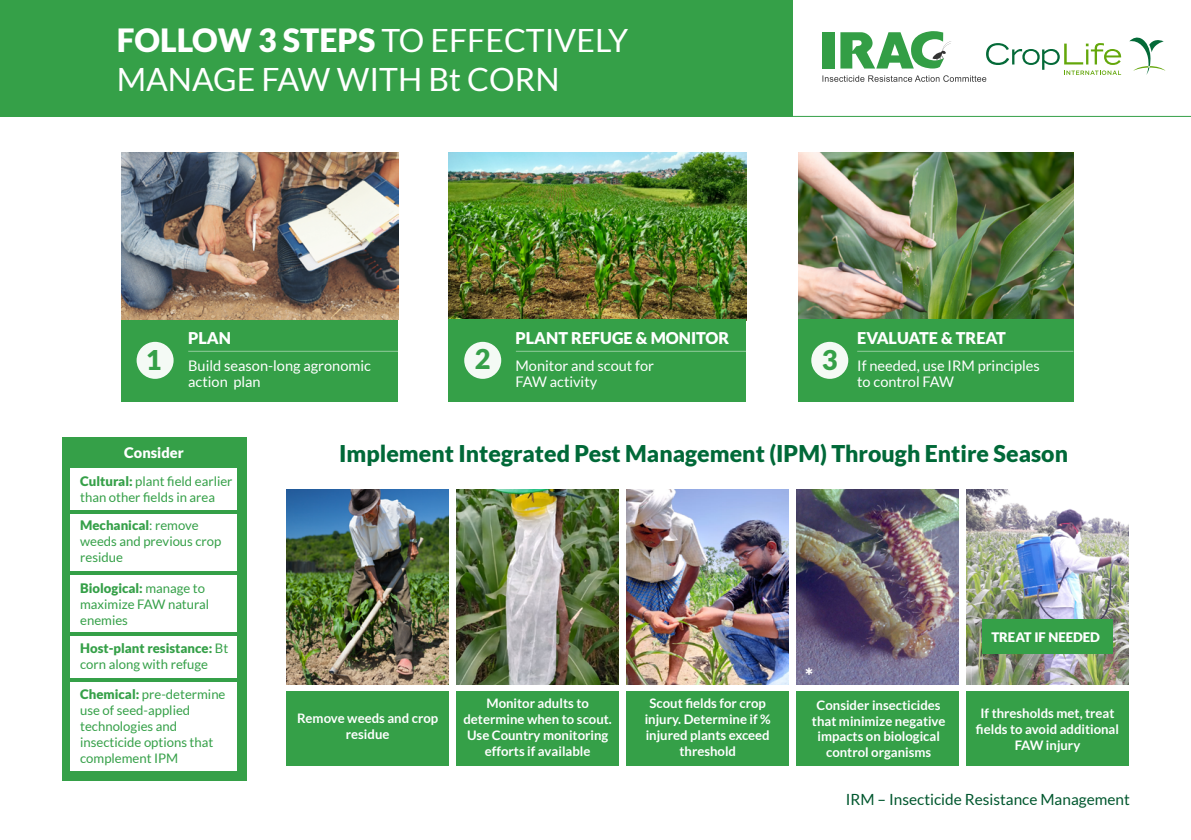
<style>
.page{position:relative;width:1191px;height:840px;background:#fff}
.page>*{position:absolute;margin:0;border:0;box-sizing:border-box;transform-origin:0 0}
.t1{font:32px/38.4px "Lato";color:#fff}
.t2{font:900 27.2px "Lato";color:#35a048}
.t3{font:900 23px "Lato";color:#006938}
.t4{font:900 20px "Lato";color:#fff}
.t5{font:900 16.2px "Lato";color:#fff}
.t6{font:15.4px "Lato";color:#00572e}
.t7{font:14.6px/16.2px "Lato";color:#fff}
.t8{font:900 14.6px "Lato";color:#fff}
.t9{font:700 13.2px/15.8px "Lato";color:#fff;text-align:center}
.t10{font:13.2px/16px "Lato";color:#35a048}
.t11{font:900 13.2px/16px "Lato";color:#35a048}
.t12{font:900 13.2px "Lato";color:#fff}
.s1{font-weight:900}
.s2{font-weight:400}
</style>
<div class="page">
<div style="left:0;top:0;width:793px;height:117px;background:#35a048"></div>
<svg style="left:793px;top:56px;width:398px;height:61px"></svg>
<svg style="left:1129px;top:37px;width:36px;height:38px"></svg>
<svg style="left:822px;top:31px;width:299px;height:51px"></svg>
<img style="left:798px;top:153px;width:275px;height:166px">
<div style="left:121px;top:319px;width:277px;height:82px;background:#35a048"></div>
<div style="left:798px;top:319px;width:275px;height:82px;background:#35a048"></div>
<img style="left:121px;top:153px;width:277px;height:166px">
<div style="left:966px;top:690px;width:162px;height:74px;background:#35a048"></div>
<div style="left:796px;top:690px;width:162px;height:74px;background:#35a048"></div>
<div style="left:626px;top:690px;width:162px;height:74px;background:#35a048"></div>
<div style="left:456px;top:690px;width:162px;height:74px;background:#35a048"></div>
<div style="left:286px;top:690px;width:162px;height:74px;background:#35a048"></div>
<img style="left:966px;top:489px;width:162px;height:195px">
<img style="left:286px;top:489px;width:162px;height:195px">
<img style="left:456px;top:489px;width:162px;height:195px">
<img style="left:796px;top:489px;width:162px;height:195px">
<img style="left:626px;top:489px;width:162px;height:195px">
<img style="left:449px;top:153px;width:297px;height:166px">
<div style="left:137px;top:341px;width:37px;height:37px;background:#f4faf5;border-radius:50%"></div>
<div style="left:811px;top:341px;width:37px;height:37px;background:#f4faf5;border-radius:50%"></div>
<div style="left:981px;top:619px;width:131px;height:34px;background:#35a048"></div>
<hr style="left:188px;top:350px;width:210px;height:1px;background:#fff">
<hr style="left:857px;top:350px;width:216px;height:1px;background:#fff">
<div style="left:449px;top:319px;width:297px;height:82px;background:#35a048"></div>
<div style="left:464px;top:341px;width:37px;height:37px;background:#f4faf5;border-radius:50%"></div>
<hr style="left:516px;top:350px;width:230px;height:1px;background:#fff">
<div style="left:62px;top:436px;width:184px;height:343px;background:#35a048"></div>
<div style="left:71px;top:468px;width:166px;height:41px;background:#fff"></div>
<div style="left:71px;top:514px;width:166px;height:56px;background:#fff"></div>
<div style="left:71px;top:575px;width:166px;height:56px;background:#fff"></div>
<div style="left:71px;top:636px;width:166px;height:41px;background:#fff"></div>
<div style="left:71px;top:682px;width:166px;height:88px;background:#fff"></div>
<h1 class="t1" style="left:117px;top:21px;width:513px"><span class="s1">FOLLOW 3 STEPS</span> TO EFFECTIVELY<br>MANAGE FAW WITH Bt CORN</h1>
<p class="t5" style="left:188px;top:328px;width:44px">PLAN</p>
<p class="t5" style="left:857px;top:328px;width:150px">EVALUATE &amp; TREAT</p>
<p class="t7" style="left:857px;top:357px;width:184px">If needed, use IRM principles to control FAW</p>
<p class="t5" style="left:515px;top:328px;width:215px">PLANT REFUGE &amp; MONITOR</p>
<p class="t7" style="left:515px;top:357px;width:140px">Monitor and scout for<br>FAW activity</p>
<h2 class="t2" style="left:475px;top:342px;width:17px">2</h2>
<h2 class="t2" style="left:146px;top:343px;width:17px">1</h2>
<h2 class="t2" style="left:822px;top:343px;width:17px">3</h2>
<p class="t7" style="left:188px;top:357px;width:184px">Build season-long agronomic action plan</p>
<p class="t8" style="left:124px;top:443px;width:61px">Consider</p>
<p class="t10" style="left:80px;top:473px;width:154px"><span class="s1">Cultural:</span> plant field earlier than other fields in area</p>
<p class="t10" style="left:80px;top:517px;width:143px"><span class="s1">Mechanical</span>: remove weeds and previous crop residue</p>
<p class="t10" style="left:80px;top:579px;width:131px"><span class="s1">Biological:</span> manage to maximize FAW natural enemies</p>
<p class="t11" style="left:80px;top:640px;width:150px">Host-plant resistance: <span class="s2">Bt corn along with refuge</span></p>
<p class="t10" style="left:80px;top:685px;width:147px"><span class="s1">Chemical:</span> pre-determine use of seed-applied technologies and insecticide options that complement IPM</p>
<h3 class="t3" style="left:339px;top:439px;width:730px">Implement Integrated Pest Management (IPM) Through Entire Season</h3>
<p class="t9" style="left:297px;top:709px;width:143px">Remove weeds and crop residue</p>
<p class="t9" style="left:463px;top:695px;width:150px">Monitor adults to determine when to scout.<br>Use Country monitoring efforts if available</p>
<p class="t9" style="left:644px;top:695px;width:128px">Scout fields for crop injury. Determine if % injured plants exceed threshold</p>
<h3 class="t4" style="left:805px;top:663px;width:9px">*</h3>
<p class="t9" style="left:812px;top:696px;width:135px">Consider insecticides that minimize negative impacts on biological control organisms</p>
<p class="t12" style="left:991px;top:629px;width:110px">TREAT IF NEEDED</p>
<p class="t9" style="left:976px;top:705px;width:145px">If thresholds met, treat fields to avoid additional<br>FAW injury</p>
<p class="t6" style="left:846px;top:790px;width:285px">IRM – Insecticide Resistance Management</p>
</div>
